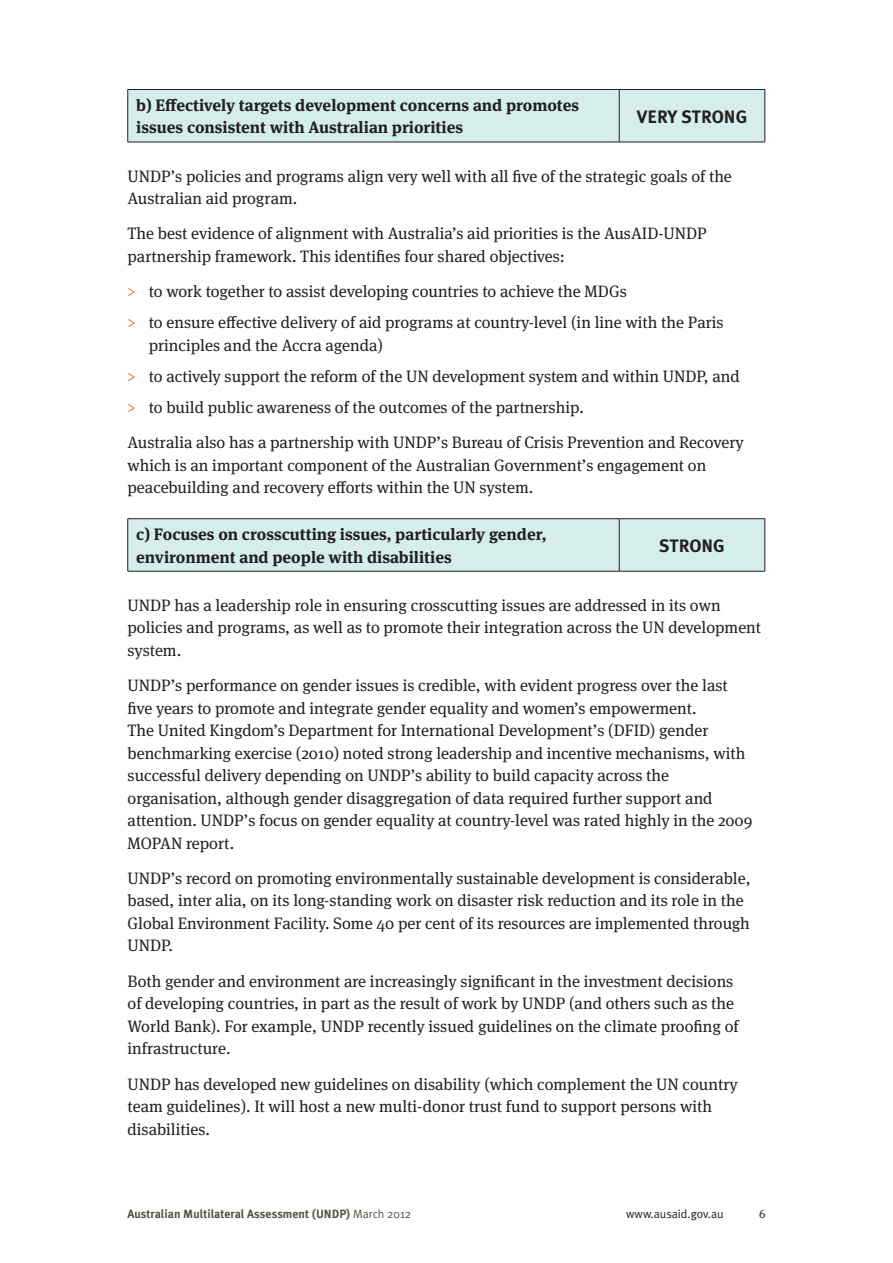
<style>
.page{position:relative;width:893px;height:1263px;background:#fff}
.page>*{position:absolute;margin:0;border:0;box-sizing:border-box;transform-origin:0 0}
._08bbbb_RIGHT_COLUMN{font:700 18px "Meta Plus";color:#231f20}
._04__BODY_TEXT{font:16.5px/22.5px "Meta Serif OT";color:#231f20}
._05a__DOT_POINTS{font:16.5px/22.5px "Meta Serif OT";color:#231f20}
._04__BODY_TEXT-2{font:700 16.5px/22.5px "Meta Serif OT";color:#231f20}
.t1{font:700 12px "Meta Plus";color:#53534a}
.t2{font:12px "Meta Plus Normal";color:#231f20}
.t3{font:12px "Meta Serif OT";color:#231f20}
.s1{color:#f26631}
.s2{font-family:"Meta Plus Normal";font-weight:400}
</style>
<div class="page">
<div style="left:128px;top:90px;width:637px;height:52px;background:#d5edeb"></div>
<hr style="left:128px;top:89px;width:491px;height:1px;background:#231f20">
<hr style="left:619px;top:89px;width:146px;height:1px;background:#231f20">
<hr style="left:619px;top:90px;width:1px;height:52px;background:#231f20">
<hr style="left:128px;top:142px;width:491px;height:1px;background:#231f20">
<hr style="left:619px;top:142px;width:146px;height:1px;background:#231f20">
<hr style="left:127px;top:90px;width:1px;height:52px;background:#231f20">
<hr style="left:765px;top:90px;width:1px;height:52px;background:#231f20">
<div style="left:128px;top:519px;width:637px;height:52px;background:#d5edeb"></div>
<hr style="left:128px;top:518px;width:491px;height:1px;background:#231f20">
<hr style="left:619px;top:518px;width:146px;height:1px;background:#231f20">
<hr style="left:619px;top:519px;width:1px;height:52px;background:#231f20">
<hr style="left:128px;top:571px;width:491px;height:1px;background:#231f20">
<hr style="left:619px;top:571px;width:146px;height:1px;background:#231f20">
<hr style="left:127px;top:519px;width:1px;height:52px;background:#231f20">
<hr style="left:765px;top:519px;width:1px;height:52px;background:#231f20">
<p class="_04__BODY_TEXT-2" style="left:136px;top:94px;width:444px">b) Effectively targets development concerns and promotes issues consistent with Australian priorities</p>
<p class="_08bbbb_RIGHT_COLUMN" style="left:637px;top:106px;width:112px">VERY STRONG</p>
<p class="_04__BODY_TEXT" style="left:128px;top:165px;width:606px">UNDP’s policies and programs align very well with all five of the strategic goals of the<br>Australian aid program.</p>
<p class="_04__BODY_TEXT" style="left:128px;top:223px;width:581px">The best evidence of alignment with Australia’s aid priorities is the AusAID-UNDP partnership framework. This identifies four shared objectives:</p>
<p class="_05a__DOT_POINTS" style="left:128px;top:281px;width:501px"><span class="s1">&gt;</span> to work together to assist developing countries to achieve the MDGs</p>
<p class="_05a__DOT_POINTS" style="left:149px;top:312px;width:576px;text-indent:-21px"><span class="s1">&gt;</span> to ensure effective delivery of aid programs at country-level (in line with the Paris principles and the Accra agenda)</p>
<p class="_05a__DOT_POINTS" style="left:128px;top:365px;width:614px"><span class="s1">&gt;</span> to actively support the reform of the UN development system and within UNDP, and</p>
<p class="_05a__DOT_POINTS" style="left:128px;top:396px;width:458px"><span class="s1">&gt;</span> to build public awareness of the outcomes of the partnership.</p>
<p class="_04__BODY_TEXT" style="left:128px;top:431px;width:618px">Australia also has a partnership with UNDP’s Bureau of Crisis Prevention and Recovery which is an important component of the Australian Government’s engagement on peacebuilding and recovery efforts within the UN system.</p>
<p class="_04__BODY_TEXT-2" style="left:136px;top:523px;width:412px">c) Focuses on crosscutting issues, particularly gender, environment and people with disabilities</p>
<p class="_08bbbb_RIGHT_COLUMN" style="left:659px;top:535px;width:67px">STRONG</p>
<p class="_04__BODY_TEXT" style="left:128px;top:594px;width:635px">UNDP has a leadership role in ensuring crosscutting issues are addressed in its own policies and programs, as well as to promote their integration across the UN development system.</p>
<p class="_04__BODY_TEXT" style="left:128px;top:675px;width:626px">UNDP’s performance on gender issues is credible, with evident progress over the last five years to promote and integrate gender equality and women’s empowerment.<br>The United Kingdom’s Department for International Development’s (DFID) gender benchmarking exercise (2010) noted strong leadership and incentive mechanisms, with successful delivery depending on UNDP’s ability to build capacity across the organisation, although gender disaggregation of data required further support and attention. UNDP’s focus on gender equality at country-level was rated highly in the 2009<br>MOPAN report.</p>
<p class="_04__BODY_TEXT" style="left:128px;top:867px;width:624px">UNDP’s record on promoting environmentally sustainable development is considerable, based, inter alia, on its long-standing work on disaster risk reduction and its role in the Global Environment Facility. Some 40 per cent of its resources are implemented through UNDP.</p>
<p class="_04__BODY_TEXT" style="left:128px;top:970px;width:613px">Both gender and environment are increasingly significant in the investment decisions of developing countries, in part as the result of work by UNDP (and others such as the World Bank). For example, UNDP recently issued guidelines on the climate proofing of infrastructure.</p>
<p class="_04__BODY_TEXT" style="left:128px;top:1073px;width:612px">UNDP has developed new guidelines on disability (which complement the UN country team guidelines). It will host a new multi-donor trust fund to support persons with disabilities.</p>
<p class="t1" style="left:128px;top:1207px;width:285px">Australian Multilateral Assessment (UNDP) <span class="s2">March 2012</span></p>
<p class="t2" style="left:626px;top:1207px;width:99px">www.ausaid.gov.au</p>
<p class="t3" style="left:759px;top:1207px;width:8px">6</p>
</div>
